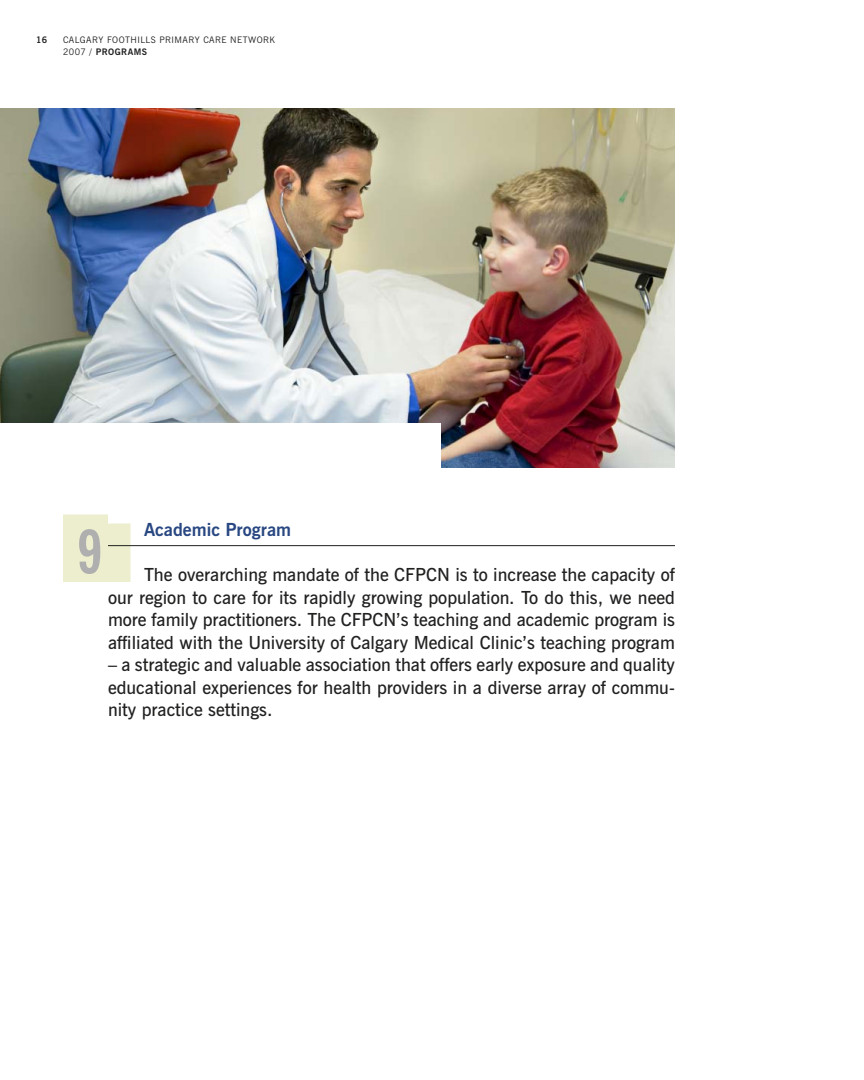
<style>
.page{position:relative;width:864px;height:1080px;background:#fff}
.page>*{position:absolute;margin:0;border:0;box-sizing:border-box;transform-origin:0 0}
.t1{font:700 condensed 60px "News Gothic BT";color:#afafb0}
.t2{font:600 18px/22.5px "News Gothic BT";color:#212120;text-align:justify}
.t3{font:700 18px "News Gothic BT";color:#284782}
.t4{font:9px/12px "News Gothic BT";letter-spacing:.05em;color:#212120}
.t5{font:700 9px "News Gothic BT";color:#212120}
.s1{font-weight:700}
</style>
<div class="page">
<div style="left:63px;top:514px;width:67px;height:68px;background:#edeece"></div>
<hr style="left:108px;top:545px;width:567px;height:1px;background:#212120">
<img style="left:0;top:108px;width:675px;height:360px">
<p class="t5" style="left:36px;top:37px;width:13px">16</p>
<p class="t4" style="left:63px;top:35px;width:214px">CALGARY FOOTHILLS PRIMARY CARE NETWORK<br>2007 / <span class="s1">PROGRAMS</span></p>
<h1 class="t1" style="left:77px;top:526px;width:27px">9</h1>
<p class="t3" style="left:144px;top:523px;width:149px">Academic Program</p>
<p class="t2" style="left:108px;top:565px;width:569px;text-indent:36px">The overarching mandate of the CFPCN is to increase the capacity of our region to care for its rapidly growing population. To do this, we need more family practitioners. The CFPCN’s teaching and academic program is affiliated with the University of Calgary Medical Clinic’s teaching program</p>
<p class="t2" style="left:108px;top:655px;width:568px">– a strategic and valuable association that offers early exposure and quality educational experiences for health providers in a diverse array of commu&shy;nity practice settings.</p>
</div>
